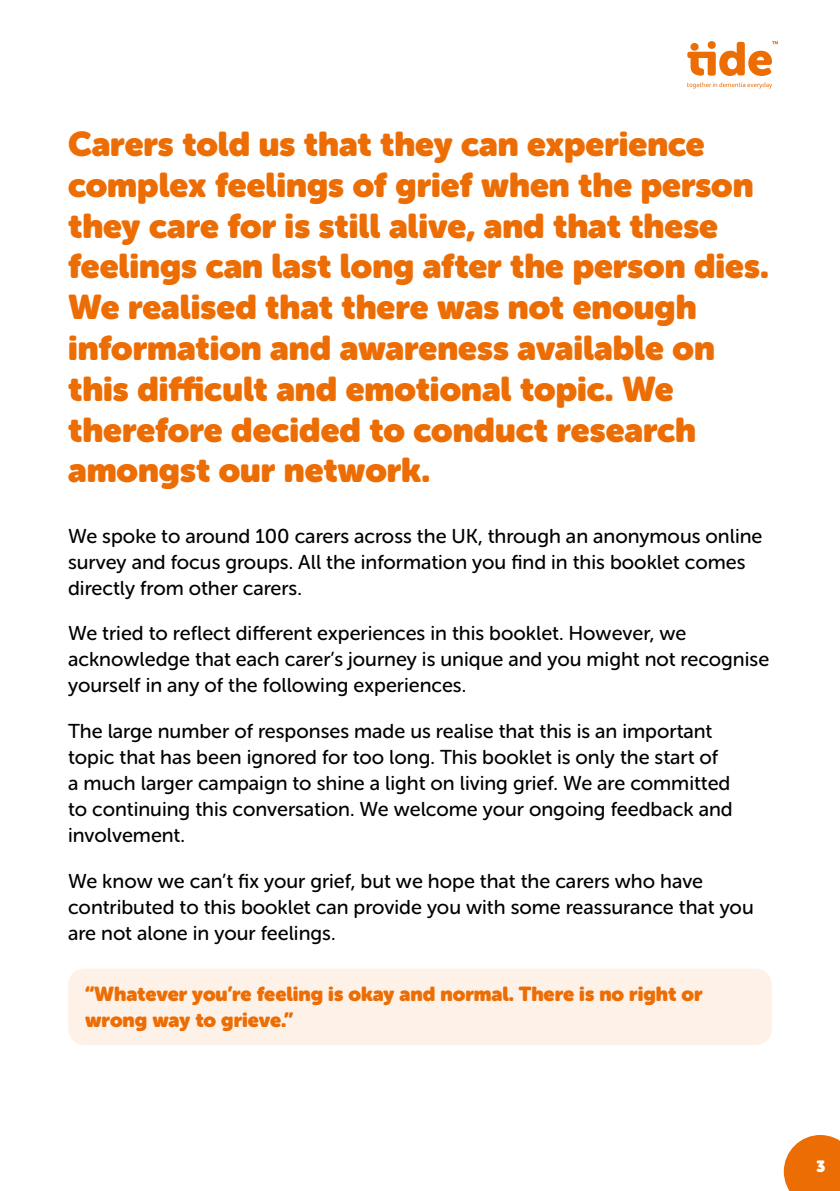
<style>
.page{position:relative;width:840px;height:1191px;background:#fff}
.page>*{position:absolute;margin:0;border:0;box-sizing:border-box;transform-origin:0 0}
.t1{font:34px/40.8px "Museo Sans Rounded";color:#ed6d05}
.t2{font:20px/26px "Museo Sans Rounded 500";color:#000}
.t3{font:20px/26px "Museo Sans Rounded";color:#ed6d05}
.t4{font:16px "Museo Sans Rounded";color:#fff}
</style>
<div class="page">
<svg style="left:783px;top:1135px;width:56px;height:56px;background:#ef7f24"></svg>
<svg style="left:687px;top:82px;width:84px;height:6px"></svg>
<svg style="left:687px;top:41px;width:90px;height:35px"></svg>
<div style="left:68px;top:968px;width:703px;height:77px;background:#fef2e8;border-radius:17px"></div>
<p class="t1" style="left:68px;top:124px;width:701px">Carers told us that they can experience complex feelings of grief when the person they care for is still alive, and that these feelings can last long after the person dies.<br>We realised that there was not enough information and awareness available on this difficult and emotional topic. We therefore decided to conduct research amongst our network.</p>
<p class="t2" style="left:68px;top:523px;width:695px">We spoke to around 100 carers across the UK, through an anonymous online survey and focus groups. All the information you find in this booklet comes directly from other carers.</p>
<p class="t2" style="left:68px;top:620px;width:702px">We tried to reflect different experiences in this booklet. However, we acknowledge that each carer’s journey is unique and you might not recognise yourself in any of the following experiences.</p>
<p class="t2" style="left:68px;top:718px;width:665px">The large number of responses made us realise that this is an important topic that has been ignored for too long. This booklet is only the start of a much larger campaign to shine a light on living grief. We are committed to continuing this conversation. We welcome your ongoing feedback and involvement.</p>
<p class="t2" style="left:68px;top:868px;width:686px">We know we can’t fix your grief, but we hope that the carers who have contributed to this booklet can provide you with some reassurance that you are not alone in your feelings.</p>
<p class="t3" style="left:85px;top:981px;width:618px">“Whatever you’re feeling is okay and normal. There is no right or wrong way to grieve.”</p>
<p class="t4" style="left:816px;top:1157px;width:10px">3</p>
</div>
